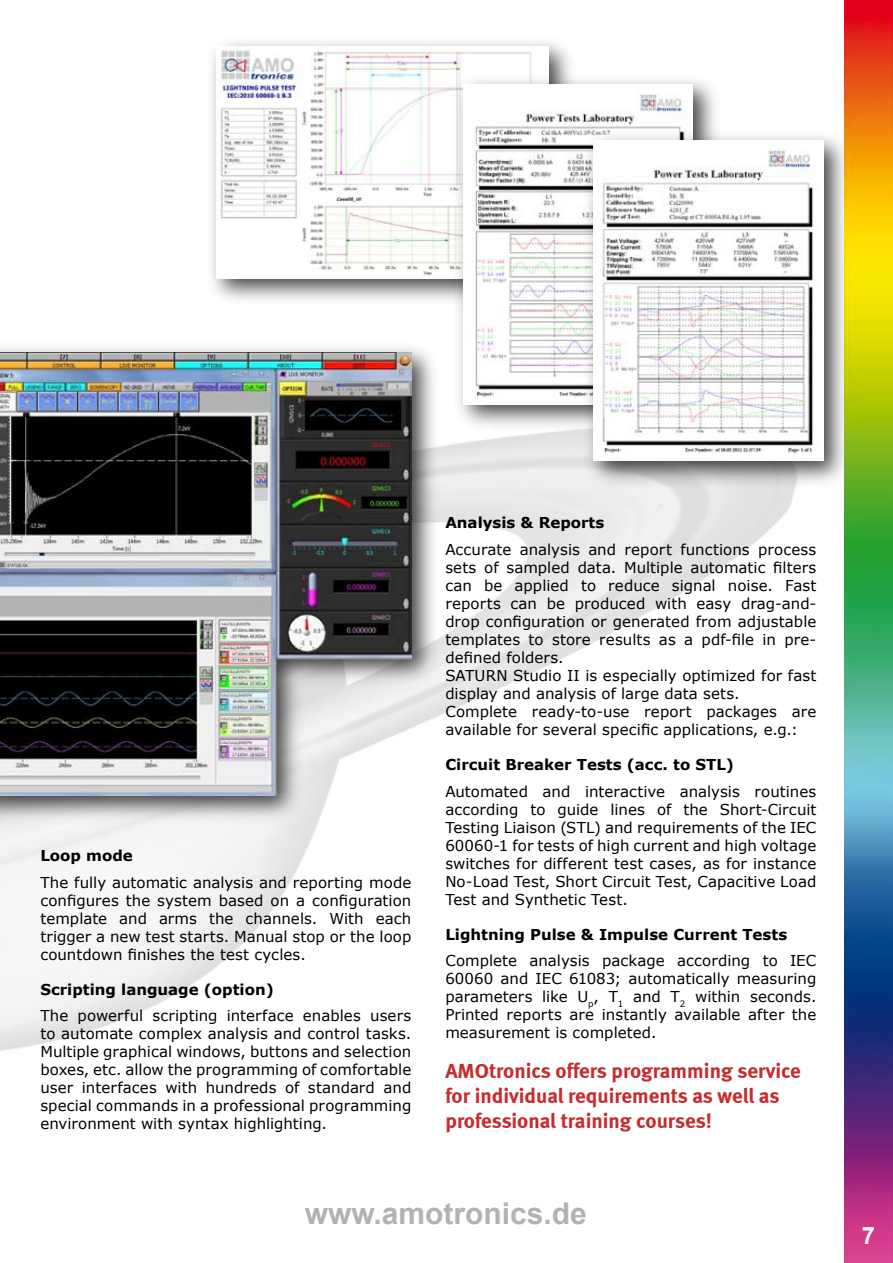
<style>
.page{position:relative;width:893px;height:1263px;background:#fff}
.page>*{position:absolute;margin:0;border:0;box-sizing:border-box;transform-origin:0 0}
.t1{font:700 30px "Arial";color:#b1b2b4}
.t2{font:700 21px/25.2px "KD Meta";color:#c62b2d}
.t3{font:15px/18px "Verdana";letter-spacing:.005em;color:#000;text-align:justify}
.t4{font:700 15px "Verdana";color:#000}
</style>
<div class="page">
<div style="left:206px;top:36px;width:369px;height:270px;background:#000;opacity:.75"></div>
<img style="left:216px;top:46px;width:332px;height:232px">
<div style="left:453px;top:74px;width:268px;height:357px;background:#000;opacity:.75"></div>
<img style="left:463px;top:84px;width:230px;height:320px">
<div style="left:584px;top:131px;width:268px;height:356px;background:#000;opacity:.75"></div>
<img style="left:594px;top:141px;width:230px;height:319px">
<img style="left:844px;top:0;width:49px;height:1263px">
<div style="left:0;top:342px;width:438px;height:485px;background:#000;opacity:.75"></div>
<img style="left:0;top:352px;width:411px;height:443px">
<svg style="left:863px;top:1227px;width:11px;height:17px"></svg>
<p class="t4" style="left:40px;top:846px;width:94px">Loop mode</p>
<p class="t3" style="left:40px;top:873px;width:373px">The fully automatic analysis and reporting mode configures the system based on a configuration template and arms the channels. With each trigger a new test starts. Manual stop or the loop countdown finishes the test cycles.</p>
<p class="t4" style="left:40px;top:980px;width:235px">Scripting language (option)</p>
<p class="t3" style="left:40px;top:1006px;width:372px">The powerful scripting interface enables users to automate complex analysis and control tasks.<br>Multiple graphical windows, buttons and selection boxes, etc. allow the programming of comfortable user interfaces with hundreds of standard and special commands in a professional programming environment with syntax highlighting.</p>
<p class="t4" style="left:445px;top:513px;width:161px">Analysis &amp; Reports</p>
<p class="t3" style="left:445px;top:540px;width:373px;text-align:left">Accurate analysis and report functions process sets of sampled data. Multiple automatic filters can be applied to reduce signal noise. Fast reports can be produced with easy drag-and&shy;drop configuration or generated from adjustable templates to store results as a pdf-file in pre&shy;defined folders.<br>SATURN Studio II is especially optimized for fast display and analysis of large data sets.<br>Complete ready-to-use report packages are available for several specific applications, e.g.:</p>
<p class="t4" style="left:445px;top:755px;width:290px">Circuit Breaker Tests (acc. to STL)</p>
<p class="t3" style="left:445px;top:781px;width:373px">Automated and interactive analysis routines according to guide lines of the Short-Circuit Testing Liaison (STL) and requirements of the IEC 60060-1 for tests of high current and high voltage switches for different test cases, as for instance No-Load Test, Short Circuit Test, Capacitive Load Test and Synthetic Test.</p>
<p class="t4" style="left:445px;top:924px;width:343px">Lightning Pulse &amp; Impulse Current Tests</p>
<p class="t3" style="left:445px;top:951px;width:373px">Complete analysis package according to IEC 60060 and IEC 61083; automatically measuring parameters like U<sub>p</sub>, T<sub>1</sub> and T<sub>2</sub> within seconds.<br>Printed reports are instantly available after the measurement is completed.</p>
<h2 class="t2" style="left:445px;top:1058px;width:357px;text-indent:44px">tronics offers programming service for individual requirements as well as professional training courses!</h2>
<h2 class="t2" style="left:445px;top:1058px;width:16px">AMO</h2>
<h1 class="t1" style="left:305px;top:1193px;width:284px">www.amotronics.de</h1>
</div>
